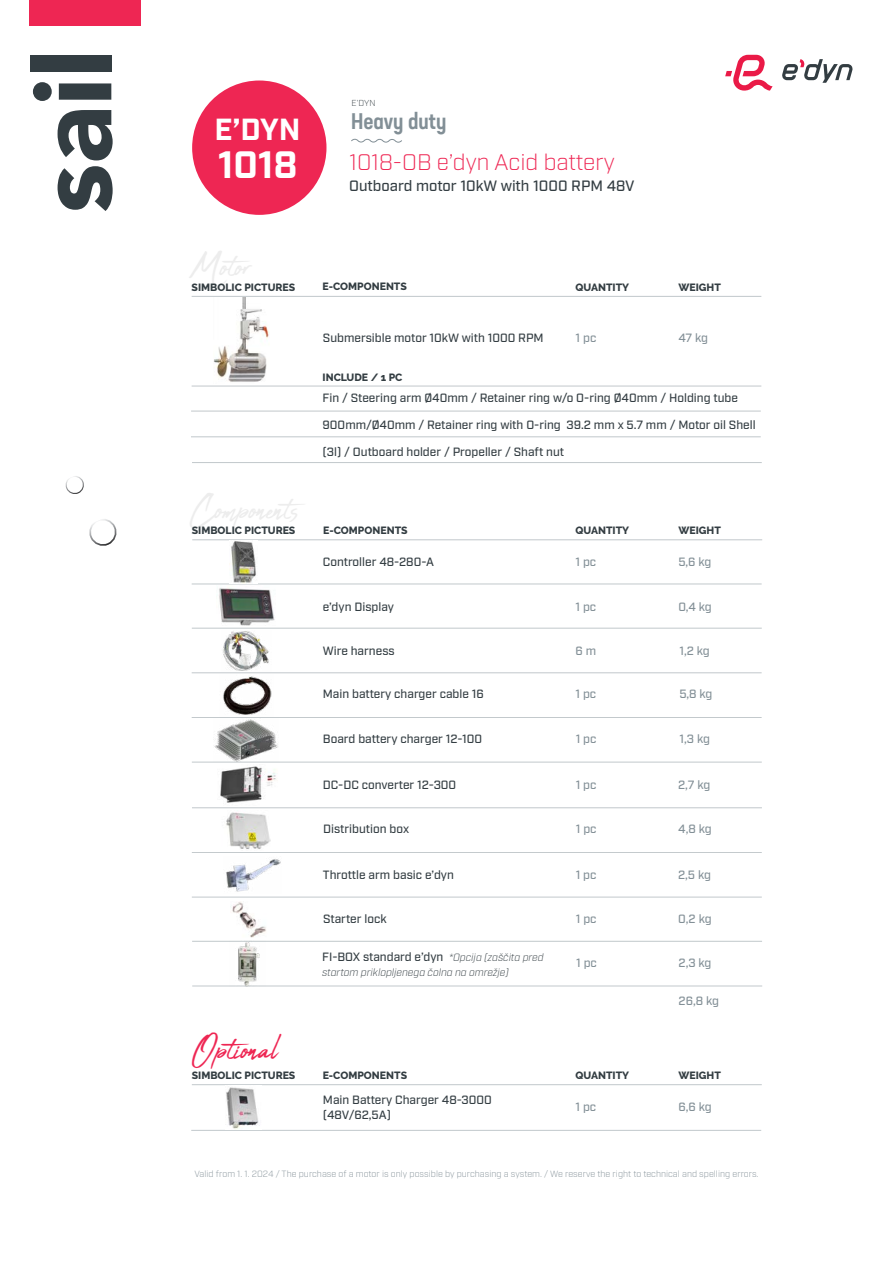
<style>
.page{position:relative;width:893px;height:1263px;background:#fff}
.page>*{position:absolute;margin:0;border:0;box-sizing:border-box;transform-origin:0 0}
.t1{font:900 108px "Avenir";color:#333d42}
.t2{font:45px "Abuget";color:#ee2653}
.t3{font:700 38.1px "Industry";color:#fff}
.t4{font:700 30.45px "Industry";color:#fff}
.t5{font:300 22.5px "Industry";color:#ee2653}
.t6{font:500 condensed 22.35px "Neusa Next Std";color:#828f96}
.t7{font:500 15px "Industry";color:#333d42}
.t8{font:500 12px/15px "Industry";color:#333d42}
.t9{font:500 12px "Industry";letter-spacing:-.02em;color:#828f96}
.t10{font:800 10.5px "Raleway";color:#333d42}
.t11{font:italic 300 10.5px "Industry";color:#333d42}
.t12{font:300 9px "Industry";color:#828f96}
.t13{font:300 8.7px "Industry";color:#333d42}
.s1{font-weight:300;font-style:italic;font-size:10.5px}
</style>
<div class="page">
<div style="left:30px;top:0;width:111px;height:26px;background:#ee2653"></div>
<svg style="left:725px;top:55px;width:48px;height:36px"></svg>
<svg style="left:782px;top:59px;width:71px;height:24px"></svg>
<div style="left:192px;top:81px;width:134px;height:134px;background:#ee2653;border-radius:50%"></div>
<hr style="left:192px;top:296px;width:569px;height:1px;background:#828f96">
<hr style="left:192px;top:584px;width:570px;height:1px;background:#828f96">
<hr style="left:192px;top:628px;width:570px;height:1px;background:#828f96">
<hr style="left:192px;top:672px;width:570px;height:1px;background:#828f96">
<hr style="left:192px;top:717px;width:570px;height:1px;background:#828f96">
<hr style="left:192px;top:762px;width:570px;height:1px;background:#828f96">
<hr style="left:192px;top:807px;width:570px;height:1px;background:#828f96">
<hr style="left:192px;top:852px;width:570px;height:1px;background:#828f96">
<hr style="left:192px;top:897px;width:570px;height:1px;background:#828f96">
<hr style="left:192px;top:941px;width:570px;height:1px;background:#828f96">
<hr style="left:192px;top:539px;width:570px;height:1px;background:#828f96">
<hr style="left:191px;top:1130px;width:570px;height:1px;background:#828f96">
<hr style="left:192px;top:1084px;width:570px;height:1px;background:#828f96">
<svg style="left:351px;top:138px;width:51px;height:5px"></svg>
<hr style="left:192px;top:386px;width:569px;height:1px;background:#828f96">
<hr style="left:191px;top:411px;width:570px;height:1px;background:#828f96">
<hr style="left:191px;top:437px;width:570px;height:1px;background:#828f96">
<hr style="left:192px;top:986px;width:570px;height:1px;background:#828f96">
<img style="left:214px;top:298px;width:55px;height:84px">
<img style="left:229px;top:541px;width:27px;height:42px">
<img style="left:219px;top:588px;width:56px;height:38px">
<img style="left:223px;top:631px;width:46px;height:40px">
<img style="left:223px;top:676px;width:49px;height:39px">
<img style="left:220px;top:766px;width:56px;height:37px">
<img style="left:214px;top:719px;width:64px;height:42px">
<img style="left:230px;top:902px;width:36px;height:35px">
<img style="left:226px;top:859px;width:55px;height:33px">
<img style="left:226px;top:810px;width:44px;height:39px">
<img style="left:226px;top:1087px;width:34px;height:42px">
<img style="left:229px;top:941px;width:36px;height:45px">
<hr style="left:192px;top:462px;width:570px;height:1px;background:#828f96">
<svg style="left:89px;top:519px;width:28px;height:27px"></svg>
<svg style="left:65px;top:476px;width:19px;height:18px"></svg>
<h1 class="t1" style="left:-19px;top:214px;width:166px;rotate:-90deg">sail</h1>
<p class="t13" style="left:352px;top:98px;width:25px">E’DYN</p>
<h3 class="t6" style="left:351px;top:107px;width:97px">Heavy duty</h3>
<h3 class="t4" style="left:215px;top:111px;width:88px">E’DYN</h3>
<h3 class="t3" style="left:218px;top:142px;width:81px">1018</h3>
<h3 class="t5" style="left:349px;top:149px;width:267px">1018-OB e’dyn Acid battery</h3>
<p class="t7" style="left:349px;top:177px;width:287px">Outboard motor 10kW with 1000 RPM 48V</p>
<p class="t10" style="left:192px;top:281px;width:105px">SIMBOLIC PICTURES</p>
<p class="t10" style="left:323px;top:281px;width:86px">E-COMPONENTS</p>
<p class="t10" style="left:576px;top:281px;width:55px">QUANTITY</p>
<p class="t10" style="left:678px;top:281px;width:44px">WEIGHT</p>
<p class="t8" style="left:323px;top:331px;width:222px">Submersible motor 10kW with 1000 RPM</p>
<p class="t9" style="left:576px;top:331px;width:22px">1 pc</p>
<p class="t9" style="left:678px;top:331px;width:31px">47 kg</p>
<p class="t10" style="left:323px;top:371px;width:81px">INCLUDE / 1 PC</p>
<p class="t8" style="left:323px;top:391px;width:417px">Fin / Steering arm Ø40mm / Retainer ring w/o O-ring Ø40mm / Holding tube</p>
<p class="t8" style="left:323px;top:418px;width:435px">900mm/Ø40mm / Retainer ring with O-ring 39.2 mm x 5.7 mm / Motor oil Shell</p>
<p class="t8" style="left:323px;top:445px;width:243px">(3l) / Outboard holder / Propeller / Shaft nut</p>
<p class="t10" style="left:192px;top:524px;width:105px">SIMBOLIC PICTURES</p>
<p class="t10" style="left:323px;top:524px;width:86px">E-COMPONENTS</p>
<p class="t10" style="left:575px;top:525px;width:55px">QUANTITY</p>
<p class="t10" style="left:678px;top:524px;width:44px">WEIGHT</p>
<p class="t8" style="left:323px;top:555px;width:113px">Controller 48-280-A</p>
<p class="t9" style="left:575px;top:555px;width:22px">1 pc</p>
<p class="t9" style="left:678px;top:555px;width:35px">5,6 kg</p>
<p class="t8" style="left:323px;top:600px;width:73px">e’dyn Display</p>
<p class="t9" style="left:575px;top:600px;width:22px">1 pc</p>
<p class="t9" style="left:678px;top:600px;width:35px">0,4 kg</p>
<p class="t8" style="left:323px;top:644px;width:73px">Wire harness</p>
<p class="t9" style="left:575px;top:644px;width:22px">6 m</p>
<p class="t9" style="left:679px;top:644px;width:32px">1,2 kg</p>
<p class="t8" style="left:323px;top:687px;width:163px">Main battery charger cable 16</p>
<p class="t9" style="left:575px;top:687px;width:22px">1 pc</p>
<p class="t9" style="left:679px;top:687px;width:35px">5,8 kg</p>
<p class="t8" style="left:323px;top:732px;width:161px">Board battery charger 12-100</p>
<p class="t9" style="left:576px;top:732px;width:22px">1 pc</p>
<p class="t9" style="left:680px;top:732px;width:32px">1,3 kg</p>
<p class="t8" style="left:323px;top:778px;width:135px">DC-DC converter 12-300</p>
<p class="t9" style="left:576px;top:778px;width:22px">1 pc</p>
<p class="t9" style="left:678px;top:778px;width:34px">2,7 kg</p>
<p class="t8" style="left:323px;top:822px;width:87px">Distribution box</p>
<p class="t9" style="left:576px;top:822px;width:22px">1 pc</p>
<p class="t9" style="left:678px;top:822px;width:35px">4,8 kg</p>
<p class="t8" style="left:323px;top:868px;width:132px">Throttle arm basic e’dyn</p>
<p class="t9" style="left:576px;top:868px;width:22px">1 pc</p>
<p class="t9" style="left:678px;top:868px;width:34px">2,5 kg</p>
<p class="t8" style="left:323px;top:911px;width:65px">Starter lock</p>
<p class="t9" style="left:576px;top:911px;width:22px">1 pc</p>
<p class="t9" style="left:678px;top:911px;width:35px">0,2 kg</p>
<h2 class="t2" style="left:192px;top:1023px;width:87px">Optional</h2>
<p class="t8" style="left:322px;top:949px;width:223px">FI-BOX standard e’dyn <span class="s1">*Opcija (zaščita pred</span></p>
<p class="t11" style="left:322px;top:966px;width:188px">startom priklopljenega čolna na omrežje)</p>
<p class="t9" style="left:576px;top:955px;width:22px">1 pc</p>
<p class="t9" style="left:679px;top:955px;width:34px">2,3 kg</p>
<p class="t9" style="left:679px;top:994px;width:42px">26,8 kg</p>
<p class="t10" style="left:192px;top:1069px;width:105px">SIMBOLIC PICTURES</p>
<p class="t10" style="left:323px;top:1069px;width:86px">E-COMPONENTS</p>
<p class="t10" style="left:575px;top:1069px;width:55px">QUANTITY</p>
<p class="t10" style="left:678px;top:1069px;width:44px">WEIGHT</p>
<p class="t8" style="left:323px;top:1092px;width:170px">Main Battery Charger 48-3000 (48V/62,5A)</p>
<p class="t9" style="left:575px;top:1100px;width:22px">1 pc</p>
<p class="t9" style="left:678px;top:1100px;width:35px">6,6 kg</p>
<p class="t12" style="left:194px;top:1168px;width:566px">Valid from 1. 1. 2024 / The purchase of a motor is only possible by purchasing a system. / We reserve the right to technical and spelling errors.</p>
</div>
